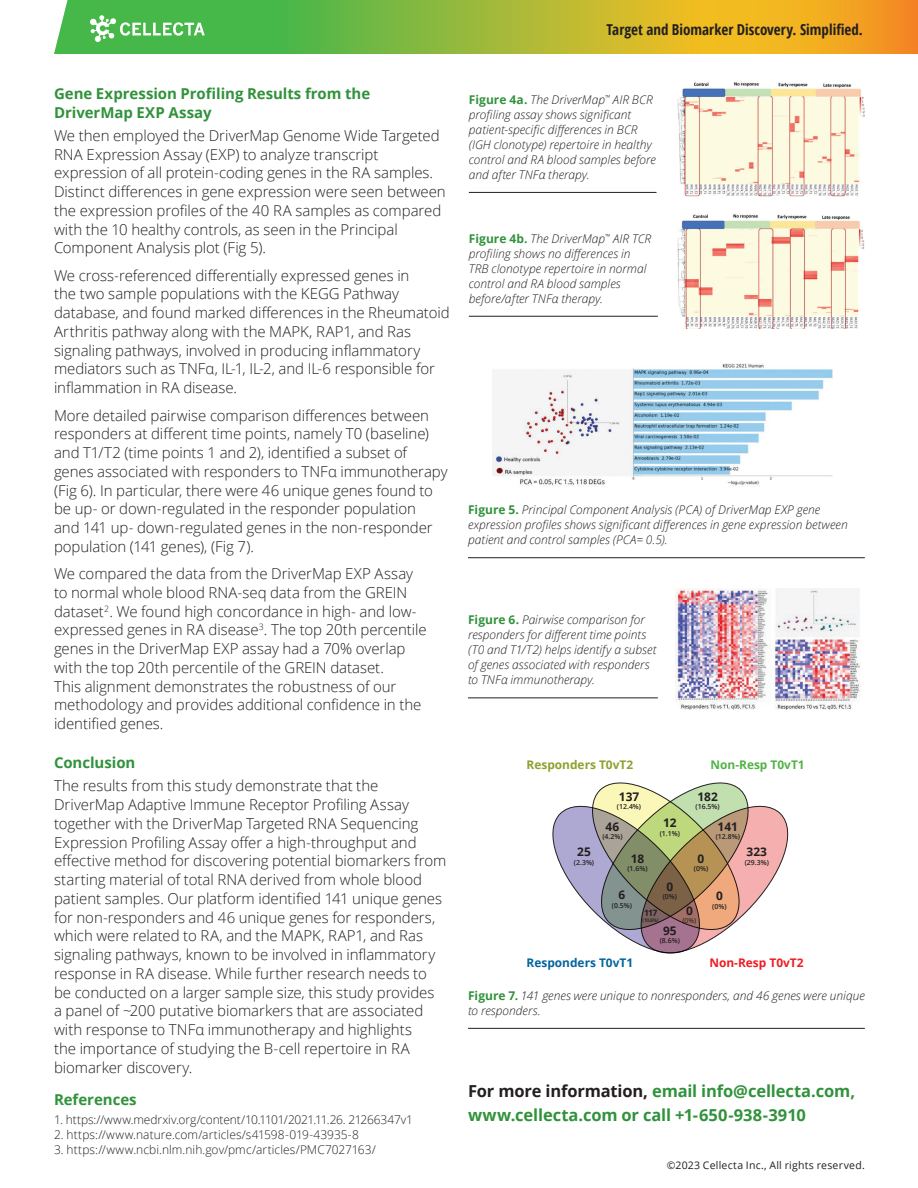
<style>
.page{position:relative;width:918px;height:1188px;background:#fff}
.page>*{position:absolute;margin:0;border:0;box-sizing:border-box;transform-origin:0 0}
.t1{font:700 16.5px/24px "Open Sans";letter-spacing:-.01em;color:#31923c}
.t2{font:300 15px/18.8px "Open Sans";letter-spacing:-.005em;color:#231f20}
.t3{font:700 15px/18.8px "Open Sans";letter-spacing:-.005em;color:#31923c}
.t4{font:700 15px "Open Sans Condensed";color:#231f20}
.t5{font:italic 300 12px/15px "Open Sans";color:#231f20}
.t6{font:300 12px "Open Sans";color:#231f20}
.t7{font:700 11.85px "Open Sans";color:#231f20}
.t8{font:700 11.85px "Open Sans";color:#00659e}
.t9{font:700 11.85px "Open Sans";color:#8ea12d}
.t10{font:700 11.85px "Open Sans";color:#ee1d23}
.t11{font:700 11.85px "Open Sans";color:#53b247}
.t12{font:10.5px "Open Sans";letter-spacing:.02em;color:#231f20}
.t13{font:700 8.7px "Open Sans";color:#231f20}
.t14{font:600 6.9px "Open Sans";color:#231f20}
.t15{font:6.9px "Open Sans";color:#231f20}
.t16{font:600 5.1px "Open Sans";color:#231f20}
.s1{font-weight:700;font-style:normal;color:#31923c}
.s2{color:#231f20}
</style>
<div class="page">
<svg style="left:54px;top:0;width:864px;height:54px;background:#a4b537"></svg>
<svg style="left:90px;top:15px;width:115px;height:27px"></svg>
<hr style="left:469px;top:192px;width:188px;height:1px;background:#231f20">
<hr style="left:469px;top:316px;width:189px;height:1px;background:#231f20">
<hr style="left:468px;top:557px;width:397px;height:1px;background:#231f20">
<hr style="left:468px;top:698px;width:190px;height:1px;background:#231f20">
<hr style="left:468px;top:1028px;width:397px;height:1px;background:#231f20">
<img style="left:677px;top:82px;width:188px;height:115px">
<img style="left:677px;top:214px;width:188px;height:115px">
<img style="left:493px;top:364px;width:339px;height:122px">
<img style="left:675px;top:588px;width:186px;height:122px">
<svg style="left:552px;top:782px;width:236px;height:171px"></svg>
<p class="t3" style="left:54px;top:84px;width:318px">Gene Expression Profiling Results from the<br>DriverMap EXP Assay</p>
<p class="t2" style="left:54px;top:126px;width:393px">We then employed the DriverMap Genome Wide Targeted RNA Expression Assay (EXP) to analyze transcript expression of all protein-coding genes in the RA samples.<br>Distinct differences in gene expression were seen between the expression profiles of the 40 RA samples as compared with the 10 healthy controls, as seen in the Principal Component Analysis plot (Fig 5).</p>
<p class="t2" style="left:54px;top:265px;width:397px">We cross-referenced differentially expressed genes in<br>the two sample populations with the KEGG Pathway database, and found marked differences in the Rheumatoid Arthritis pathway along with the MAPK, RAP1, and Ras signaling pathways, involved in producing inflammatory mediators such as TNFα, IL-1, IL-2, and IL-6 responsible for inflammation in RA disease.</p>
<p class="t2" style="left:54px;top:405px;width:395px">More detailed pairwise comparison differences between responders at different time points, namely T0 (baseline) and T1/T2 (time points 1 and 2), identified a subset of genes associated with responders to TNFα immunotherapy (Fig 6). In particular, there were 46 unique genes found to be up- or down-regulated in the responder population<br>and 141 up- down-regulated genes in the non-responder population (141 genes), (Fig 7).</p>
<p class="t2" style="left:54px;top:564px;width:374px">We compared the data from the DriverMap EXP Assay to normal whole blood RNA-seq data from the GREIN dataset<sup>2</sup>. We found high concordance in high- and low&shy;expressed genes in RA disease<sup>3</sup>. The top 20th percentile genes in the DriverMap EXP assay had a 70% overlap with the top 20th percentile of the GREIN dataset.<br>This alignment demonstrates the robustness of our methodology and provides additional confidence in the identified genes.</p>
<p class="t3" style="left:54px;top:753px;width:83px">Conclusion</p>
<p class="t2" style="left:54px;top:776px;width:394px">The results from this study demonstrate that the DriverMap Adaptive Immune Receptor Profiling Assay together with the DriverMap Targeted RNA Sequencing Expression Profiling Assay offer a high-throughput and effective method for discovering potential biomarkers from starting material of total RNA derived from whole blood patient samples. Our platform identified 141 unique genes for non-responders and 46 unique genes for responders, which were related to RA, and the MAPK, RAP1, and Ras signaling pathways, known to be involved in inflammatory response in RA disease. While further research needs to be conducted on a larger sample size, this study provides<br>a panel of ~200 putative biomarkers that are associated with response to TNFα immunotherapy and highlights<br>the importance of studying the B-cell repertoire in RA biomarker discovery.</p>
<p class="t3" style="left:54px;top:1090px;width:84px">References</p>
<p class="t6" style="left:54px;top:1112px;width:361px">1. https://www.medrxiv.org/content/10.1101/2021.11.26. 21266347v1</p>
<p class="t6" style="left:54px;top:1127px;width:306px">2. https://www.nature.com/articles/s41598-019-43935-8</p>
<p class="t6" style="left:54px;top:1142px;width:323px">3. https://www.ncbi.nlm.nih.gov/pmc/articles/PMC7027163/</p>
<p class="t4" style="left:607px;top:19px;width:258px">Target and Biomarker Discovery. Simplified.</p>
<p class="t5" style="left:469px;top:91px;width:189px"><span class="s1">Figure 4a.</span> The DriverMap<sup>™</sup> AIR BCR profiling assay shows significant patient-specific differences in BCR (IGH clonotype) repertoire in healthy control and RA blood samples before and after TNFα therapy.</p>
<p class="t5" style="left:469px;top:230px;width:184px"><span class="s1">Figure 4b.</span> The DriverMap<sup>™</sup> AIR TCR profiling shows no differences in<br>TRB clonotype repertoire in normal control and RA blood samples before/after TNFα therapy.</p>
<p class="t5" style="left:468px;top:502px;width:381px"><span class="s1">Figure 5.</span> Principal Component Analysis (PCA) of DriverMap EXP gene expression profiles shows significant differences in gene expression between patient and control samples (PCA= 0.5).</p>
<p class="t5" style="left:468px;top:612px;width:190px"><span class="s1">Figure 6.</span> Pairwise comparison for responders for different time points (T0 and T1/T2) helps identify a subset of genes associated with responders to TNFα immunotherapy.</p>
<p class="t9" style="left:527px;top:756px;width:108px">Responders T0vT2</p>
<p class="t11" style="left:710px;top:756px;width:96px">Non-Resp T0vT1</p>
<p class="t7" style="left:697px;top:788px;width:22px">182</p>
<p class="t14" style="left:696px;top:802px;width:26px">(16.5%)</p>
<p class="t7" style="left:718px;top:818px;width:22px">141</p>
<p class="t14" style="left:716px;top:832px;width:26px">(12.8%)</p>
<p class="t7" style="left:747px;top:844px;width:22px">323</p>
<p class="t7" style="left:619px;top:788px;width:22px">137</p>
<p class="t14" style="left:617px;top:802px;width:26px">(12.4%)</p>
<p class="t7" style="left:606px;top:818px;width:15px">46</p>
<p class="t14" style="left:602px;top:832px;width:22px">(4.2%)</p>
<p class="t7" style="left:663px;top:815px;width:15px">12</p>
<p class="t14" style="left:660px;top:828px;width:22px">(1.1%)</p>
<p class="t7" style="left:577px;top:844px;width:15px">25</p>
<p class="t14" style="left:574px;top:857px;width:22px">(2.3%)</p>
<p class="t7" style="left:631px;top:850px;width:15px">18</p>
<p class="t14" style="left:745px;top:857px;width:26px">(29.3%)</p>
<p class="t14" style="left:627px;top:864px;width:22px">(1.6%)</p>
<p class="t7" style="left:666px;top:878px;width:8px">0</p>
<p class="t14" style="left:663px;top:892px;width:16px">(0%)</p>
<p class="t13" style="left:644px;top:906px;width:15px">117</p>
<p class="t16" style="left:643px;top:916px;width:18px">(10.6%)</p>
<p class="t7" style="left:698px;top:850px;width:8px">0</p>
<p class="t14" style="left:694px;top:864px;width:16px">(0%)</p>
<p class="t7" style="left:619px;top:887px;width:8px">6</p>
<p class="t14" style="left:612px;top:900px;width:22px">(0.5%)</p>
<p class="t7" style="left:716px;top:888px;width:8px">0</p>
<p class="t14" style="left:712px;top:901px;width:16px">(0%)</p>
<p class="t7" style="left:686px;top:902px;width:8px">0</p>
<p class="t15" style="left:683px;top:916px;width:15px">(0%)</p>
<p class="t7" style="left:663px;top:922px;width:15px">95</p>
<p class="t14" style="left:660px;top:936px;width:22px">(8.6%)</p>
<p class="t8" style="left:527px;top:954px;width:108px">Responders T0vT1</p>
<p class="t10" style="left:709px;top:954px;width:96px">Non-Resp T0vT2</p>
<p class="t5" style="left:468px;top:987px;width:398px"><span class="s1">Figure 7.</span> 141 genes were unique to nonresponders, and 46 genes were unique to responders.</p>
<p class="t1" style="left:468px;top:1078px;width:389px"><span class="s2">For more information,</span> email info@cellecta.com, www.cellecta.com or call +1-650-938-3910</p>
<p class="t12" style="left:667px;top:1158px;width:199px">©2023 Cellecta Inc., All rights reserved.</p>
</div>
